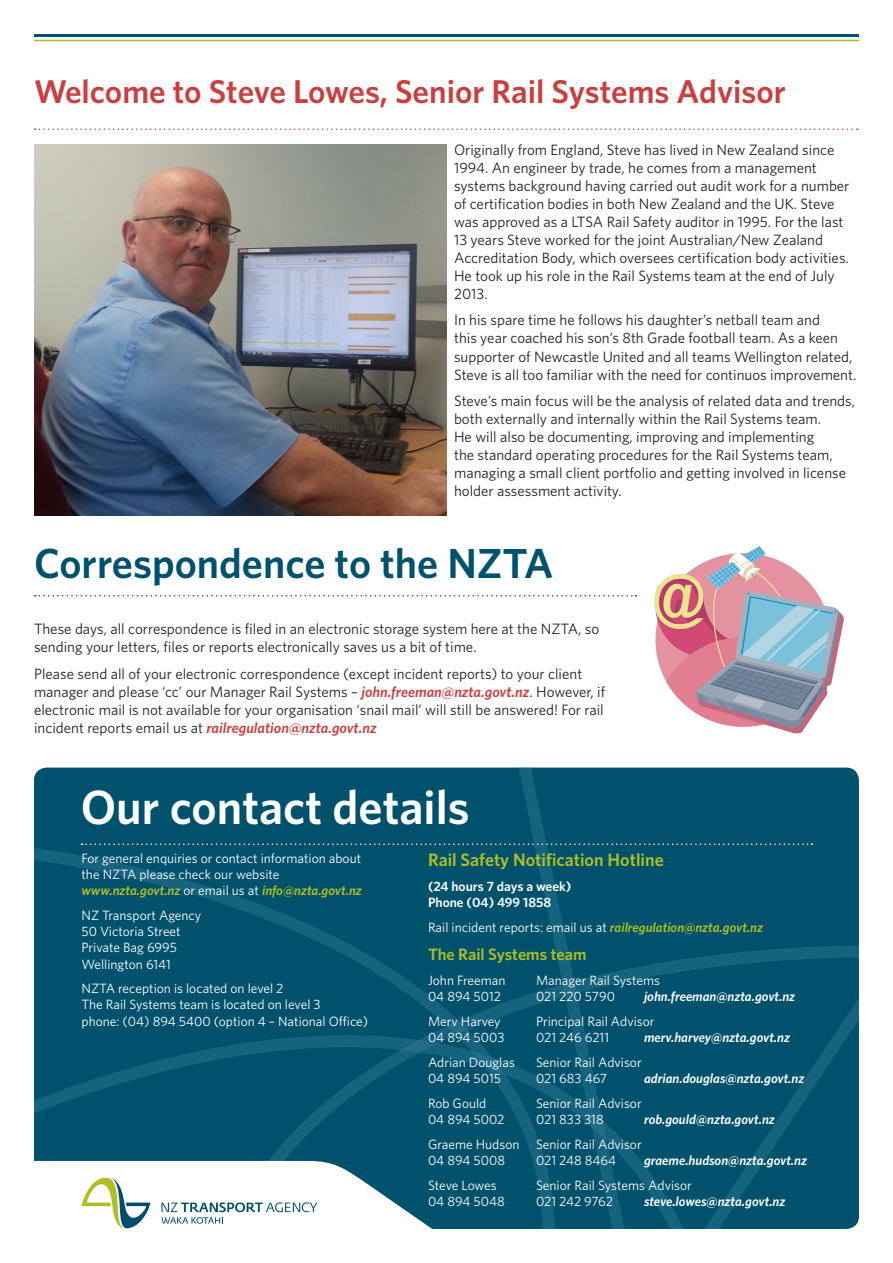
<style>
.page{position:relative;width:893px;height:1263px;background:#fff}
.page>*{position:absolute;margin:0;border:0;box-sizing:border-box;transform-origin:0 0}
.heading_1{font:600 48px "Whitney";color:#fff}
.heading_2{font:600 42px "Whitney";color:#00526c}
.heading_1-2{font:600 33px "Whitney";color:#c94041}
.t1{font:600 18px "Whitney";color:#aebe24}
.t2{font:600 16.5px "Whitney";color:#aebe24}
.body{font:15px/18px "Whitney";color:#231f20}
.t3{font:13.5px/16.2px "Whitney";color:#fff}
.t4{font:italic 600 13.5px "Whitney";color:#fff}
.t5{font:600 13.5px/16.2px "Whitney";color:#fff}
.s1{font-weight:600;font-style:italic;color:#c94041}
.s2{font-weight:600;font-style:italic;color:#aebe24}
</style>
<div class="page">
<div style="left:34px;top:767px;width:825px;height:462px;background:#00526c;border-radius:13px"></div>
<svg style="left:514px;top:767px;width:127px;height:177px"></svg>
<svg style="left:34px;top:846px;width:522px;height:98px"></svg>
<svg style="left:34px;top:1040px;width:615px;height:132px"></svg>
<svg style="left:266px;top:944px;width:593px;height:227px"></svg>
<svg style="left:34px;top:1161px;width:447px;height:68px;fill:#fff"></svg>
<svg style="left:65px;top:1172px;width:692px;height:57px"></svg>
<hr style="left:34px;top:40px;width:825px;height:1px;background:#aebe24">
<hr style="left:34px;top:34px;width:825px;height:3px;background:#00526c">
<svg style="left:82px;top:843px;width:730px;height:2px"></svg>
<svg style="left:35px;top:595px;width:601px;height:1px"></svg>
<svg style="left:654px;top:546px;width:190px;height:187px"></svg>
<svg style="left:35px;top:128px;width:823px;height:2px"></svg>
<img style="left:34px;top:145px;width:412px;height:370px">
<p class="heading_1-2" style="left:34px;top:70px;width:753px">Welcome to Steve Lowes, Senior Rail Systems Advisor</p>
<p class="body" style="left:454px;top:140px;width:397px">Originally from England, Steve has lived in New Zealand since 1994. An engineer by trade, he comes from a management systems background having carried out audit work for a number of certification bodies in both New Zealand and the UK. Steve was approved as a LTSA Rail Safety auditor in 1995. For the last 13 years Steve worked for the joint Australian/New Zealand Accreditation Body, which oversees certification body activities.<br>He took up his role in the Rail Systems team at the end of July 2013.</p>
<p class="body" style="left:454px;top:311px;width:404px">In his spare time he follows his daughter’s netball team and<br>this year coached his son’s 8th Grade football team. As a keen supporter of Newcastle United and all teams Wellington related, Steve is all too familiar with the need for continuos improvement.</p>
<p class="body" style="left:454px;top:391px;width:402px">Steve’s main focus will be the analysis of related data and trends, both externally and internally within the Rail Systems team.<br>He will also be documenting, improving and implementing<br>the standard operating procedures for the Rail Systems team, managing a small client portfolio and getting involved in license holder assessment activity.</p>
<p class="heading_2" style="left:34px;top:535px;width:521px">Correspondence to the NZTA</p>
<p class="body" style="left:34px;top:620px;width:567px">These days, all correspondence is filed in an electronic storage system here at the NZTA, so sending your letters, files or reports electronically saves us a bit of time.</p>
<p class="body" style="left:34px;top:664px;width:573px">Please send all of your electronic correspondence (except incident reports) to your client manager and please ‘cc’ our Manager Rail Systems – <span class="s1">john.freeman@nzta.govt.nz</span>. However, if electronic mail is not available for your organisation ‘snail mail’ will still be answered! For rail incident reports email us at <span class="s1">railregulation@nzta.govt.nz</span></p>
<p class="heading_1" style="left:81px;top:776px;width:390px">Our contact details</p>
<p class="t3" style="left:81px;top:850px;width:282px">For general enquiries or contact information about the NZTA please check our website <span class="s2">www.nzta.govt.nz</span> or email us at <span class="s2">info@nzta.govt.nz</span></p>
<p class="t3" style="left:81px;top:907px;width:121px">NZ Transport Agency<br>50 Victoria Street<br>Private Bag 6995<br>Wellington 6141</p>
<p class="t3" style="left:81px;top:980px;width:288px">NZTA reception is located on level 2<br>The Rail Systems team is located on level 3<br>phone: (04) 894 5400 (option 4 – National Office)</p>
<p class="t1" style="left:428px;top:848px;width:237px">Rail Safety Notification Hotline</p>
<p class="t5" style="left:428px;top:878px;width:145px">(24 hours 7 days a week)<br>Phone (04) 499 1858</p>
<p class="t3" style="left:428px;top:919px;width:337px">Rail incident reports: email us at <span class="s2">railregulation@nzta.govt.nz</span></p>
<p class="t2" style="left:428px;top:943px;width:160px">The Rail Systems team</p>
<p class="t3" style="left:428px;top:972px;width:79px">John Freeman</p>
<p class="t3" style="left:536px;top:972px;width:126px">Manager Rail Systems</p>
<p class="t3" style="left:428px;top:988px;width:75px">04 894 5012</p>
<p class="t3" style="left:536px;top:988px;width:81px">021 220 5790</p>
<p class="t4" style="left:644px;top:987px;width:153px">john.freeman@nzta.govt.nz</p>
<p class="t3" style="left:428px;top:1013px;width:74px">Merv Harvey</p>
<p class="t3" style="left:536px;top:1013px;width:120px">Principal Rail Advisor</p>
<p class="t3" style="left:428px;top:1029px;width:78px">04 894 5003</p>
<p class="t3" style="left:536px;top:1029px;width:75px">021 246 6211</p>
<p class="t4" style="left:644px;top:1028px;width:148px">merv.harvey@nzta.govt.nz</p>
<p class="t3" style="left:428px;top:1054px;width:88px">Adrian Douglas</p>
<p class="t3" style="left:536px;top:1054px;width:107px">Senior Rail Advisor</p>
<p class="t3" style="left:428px;top:1070px;width:75px">04 894 5015</p>
<p class="t3" style="left:536px;top:1070px;width:73px">021 683 467</p>
<p class="t4" style="left:644px;top:1069px;width:162px">adrian.douglas@nzta.govt.nz</p>
<p class="t3" style="left:428px;top:1094px;width:60px">Rob Gould</p>
<p class="t3" style="left:536px;top:1094px;width:107px">Senior Rail Advisor</p>
<p class="t3" style="left:428px;top:1111px;width:78px">04 894 5002</p>
<p class="t3" style="left:536px;top:1111px;width:69px">021 833 318</p>
<p class="t4" style="left:644px;top:1110px;width:132px">rob.gould@nzta.govt.nz</p>
<p class="t3" style="left:428px;top:1135px;width:215px">Graeme Hudson Senior Rail Advisor<br>04 894 5008</p>
<p class="t3" style="left:536px;top:1152px;width:82px">021 248 8464</p>
<p class="t4" style="left:644px;top:1151px;width:165px">graeme.hudson@nzta.govt.nz</p>
<p class="t3" style="left:428px;top:1176px;width:70px">Steve Lowes</p>
<p class="t3" style="left:536px;top:1176px;width:157px">Senior Rail Systems Advisor</p>
<p class="t3" style="left:428px;top:1192px;width:78px">04 894 5048</p>
<p class="t3" style="left:536px;top:1192px;width:79px">021 242 9762</p>
<p class="t4" style="left:644px;top:1192px;width:143px">steve.lowes@nzta.govt.nz</p>
</div>
